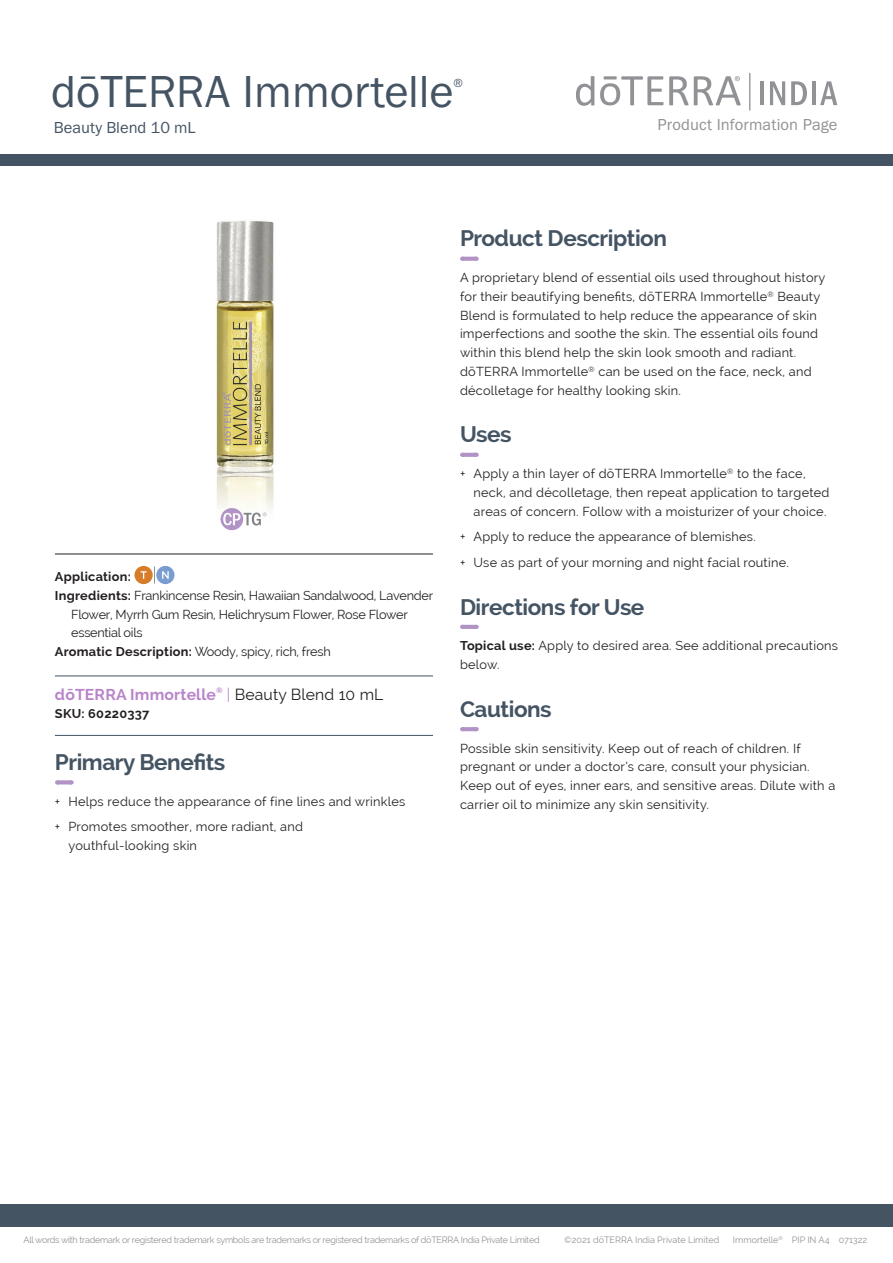
<style>
.page{position:relative;width:893px;height:1263px;background:#fff}
.page>*{position:absolute;margin:0;border:0;box-sizing:border-box;transform-origin:0 0}
.Main_Title{font:46.5px "Franklin Gothic URW Boo";color:#445463}
.Header__Sanctuary_da{font:700 22.5px "Raleway";letter-spacing:-.02em;color:#445463}
.t1{font:16.5px "Franklin Gothic URW Boo";letter-spacing:.005em;color:#919295}
.Product_Descriptor_T{font:16.5px "Franklin Gothic URW Boo";color:#445463}
.Tag_Title_not_italic{font:700 15.75px "Raleway";letter-spacing:.01em;color:#b984ca}
.Tag_Title_not_italic-2{font:15.75px "Raleway";letter-spacing:.01em;color:#231f20}
.Body{font:12.75px/18.8px "Raleway";letter-spacing:.02em;color:#231f20}
.Oil_Attributes_Panel{font:12.75px/18.8px "Raleway";letter-spacing:-.02em;color:#231f20}
.Directions____body{font:12.75px/18.8px "Raleway";letter-spacing:.02em;color:#231f20}
.Oil_Attributes_Top{font:700 12.75px "Raleway";letter-spacing:.02em;color:#231f20}
.Tag_SKU___Bottom_Rul{font:700 12.75px "Raleway";letter-spacing:.02em;color:#231f20}
.Main_Title-2{font:12.3px "Franklin Gothic URW Boo";color:#445463}
.Footer_Right{font:9px "Raleway";letter-spacing:-.03em;color:#919295}
.Footer_Right-2{font:9px "Raleway";color:#919295}
.Tag_Title_not_italic-3{font:700 7.8px "Raleway";color:#b984ca}
.s1{font-weight:700}
.s2{color:#b984ca}
</style>
<div class="page">
<div style="left:0;top:155px;width:893px;height:11px;background:#445463"></div>
<div style="left:0;top:1204px;width:893px;height:23px;background:#445463"></div>
<hr style="left:760px;top:81px;width:4px;height:24px;background:#919295">
<svg style="left:770px;top:81px;width:15px;height:24px"></svg>
<svg style="left:791px;top:81px;width:16px;height:24px"></svg>
<hr style="left:812px;top:81px;width:4px;height:24px;background:#919295">
<svg style="left:820px;top:81px;width:17px;height:24px"></svg>
<svg style="left:669px;top:76px;width:19px;height:29px"></svg>
<svg style="left:600px;top:76px;width:63px;height:29px"></svg>
<svg style="left:576px;top:76px;width:18px;height:30px"></svg>
<svg style="left:694px;top:76px;width:47px;height:29px"></svg>
<hr style="left:749px;top:73px;width:1px;height:38px;background:#919295">
<img style="left:216px;top:220px;width:58px;height:311px">
<svg style="left:463px;top:257px;width:6px;height:4px"></svg>
<svg style="left:469px;top:257px;width:8px;height:4px"></svg>
<svg style="left:463px;top:453px;width:6px;height:4px"></svg>
<svg style="left:469px;top:453px;width:8px;height:4px"></svg>
<hr style="left:462px;top:625px;width:14px;height:4px;background:#b194c5">
<hr style="left:462px;top:727px;width:14px;height:4px;background:#b194c5">
<hr style="left:55px;top:554px;width:378px;height:1px;background:#231f20">
<hr style="left:55px;top:676px;width:378px;height:1px;background:#445463">
<hr style="left:55px;top:735px;width:378px;height:1px;background:#445463">
<svg style="left:58px;top:780px;width:6px;height:4px"></svg>
<svg style="left:64px;top:780px;width:8px;height:4px"></svg>
<svg style="left:154px;top:566px;width:1px;height:18px"></svg>
<div style="left:134px;top:566px;width:19px;height:18px;background:#d77c29;border-radius:50%"></div>
<svg style="left:141px;top:571px;width:6px;height:8px"></svg>
<div style="left:156px;top:566px;width:19px;height:18px;background:#799cd1;border-radius:50%"></div>
<svg style="left:162px;top:571px;width:7px;height:8px"></svg>
<svg style="left:221px;top:508px;width:45px;height:22px"></svg>
<p class="Main_Title" style="left:51px;top:63px;width:404px">dōTERRA Immortelle</p>
<p class="Main_Title-2" style="left:454px;top:75px;width:11px">®</p>
<p class="Product_Descriptor_T" style="left:54px;top:117px;width:143px">Beauty Blend 10 mL</p>
<p class="t1" style="left:658px;top:114px;width:181px">Product Information Page</p>
<p class="Oil_Attributes_Top" style="left:55px;top:569px;width:77px">Application:</p>
<p class="Oil_Attributes_Panel" style="left:71px;top:586px;width:364px;text-indent:-16px"><span class="s1">Ingredients:</span> Frankincense Resin, Hawaiian Sandalwood, Lavender<br>Flower, Myrrh Gum Resin, Helichrysum Flower, Rose Flower essential oils</p>
<p class="Oil_Attributes_Panel" style="left:55px;top:642px;width:277px"><span class="s1">Aromatic Description:</span> Woody, spicy, rich, fresh</p>
<p class="Tag_Title_not_italic" style="left:55px;top:686px;width:163px">dōTERRA Immortelle</p>
<p class="Tag_Title_not_italic-3" style="left:216px;top:686px;width:8px">®</p>
<p class="Tag_Title_not_italic-2" style="left:227px;top:686px;width:158px"><span class="s2">|</span> Beauty Blend 10 mL</p>
<p class="Tag_SKU___Bottom_Rul" style="left:55px;top:706px;width:96px">SKU: 60220337</p>
<p class="Header__Sanctuary_da" style="left:55px;top:749px;width:172px">Primary Benefits</p>
<p class="Body" style="left:55px;top:792px;width:352px">+ Helps reduce the appearance of fine lines and wrinkles</p>
<p class="Body" style="left:68px;top:817px;width:236px;text-indent:-14px">+ Promotes smoother, more radiant, and youthful-looking skin</p>
<p class="Header__Sanctuary_da" style="left:460px;top:226px;width:208px">Product Description</p>
<p class="Body" style="left:460px;top:268px;width:367px">A proprietary blend of essential oils used throughout history for their beautifying benefits, dōTERRA Immortelle<sup>®</sup> Beauty Blend is formulated to help reduce the appearance of skin imperfections and soothe the skin. The essential oils found within this blend help the skin look smooth and radiant. dōTERRA Immortelle<sup>®</sup> can be used on the face, neck, and décolletage for healthy looking skin.</p>
<p class="Header__Sanctuary_da" style="left:460px;top:422px;width:53px">Uses</p>
<p class="Body" style="left:473px;top:464px;width:358px;text-indent:-14px">+ Apply a thin layer of dōTERRA Immortelle<sup>®</sup> to the face, neck, and décolletage, then repeat application to targeted areas of concern. Follow with a moisturizer of your choice.</p>
<p class="Body" style="left:460px;top:527px;width:297px">+ Apply to reduce the appearance of blemishes.</p>
<p class="Body" style="left:460px;top:553px;width:330px">+ Use as part of your morning and night facial routine.</p>
<p class="Header__Sanctuary_da" style="left:460px;top:594px;width:186px">Directions for Use</p>
<p class="Directions____body" style="left:460px;top:636px;width:380px"><span class="s1">Topical use:</span> Apply to desired area. See additional precautions below.</p>
<p class="Header__Sanctuary_da" style="left:460px;top:696px;width:93px">Cautions</p>
<p class="Body" style="left:460px;top:739px;width:377px">Possible skin sensitivity. Keep out of reach of children. If pregnant or under a doctor’s care, consult your physician.<br>Keep out of eyes, inner ears, and sensitive areas. Dilute with a carrier oil to minimize any skin sensitivity.</p>
<p class="Footer_Right" style="left:24px;top:1234px;width:517px">All words with trademark or registered trademark symbols are trademarks or registered trademarks of dōTERRA India Private Limited</p>
<p class="Footer_Right-2" style="left:564px;top:1234px;width:157px">©2021 dōTERRA India Private Limited</p>
<p class="Footer_Right-2" style="left:733px;top:1234px;width:136px">Immortelle<sup>®</sup> PIP IN A4 071322</p>
</div>
